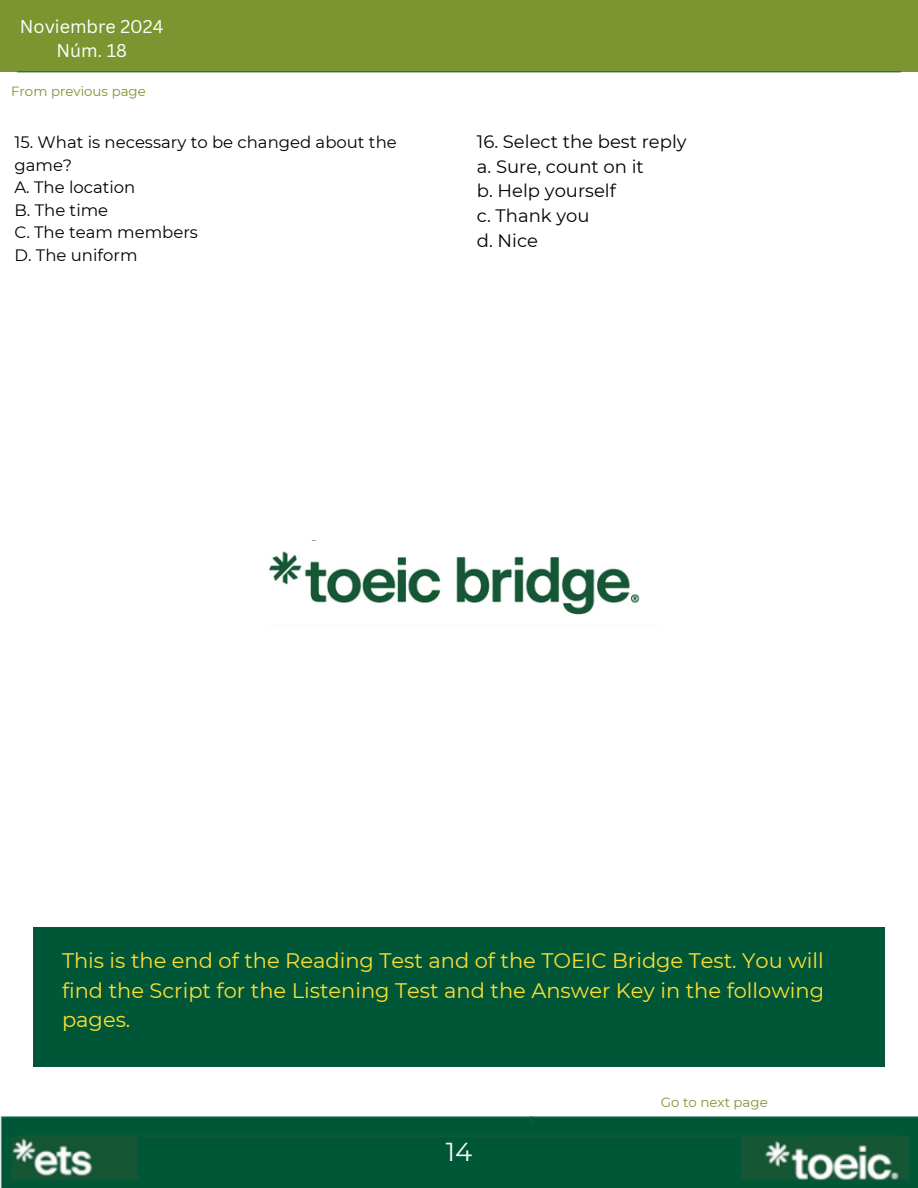
<style>
.page{position:relative;width:918px;height:1188px;background:#fff}
.page>*{position:absolute;margin:0;border:0;box-sizing:border-box;transform-origin:0 0}
.t1{font:25.95px "Montserrat";color:#f7f9f7}
.t2{font:21px/29.2px "Montserrat";color:#ffde32;text-align:justify}
.t3{font:18px/24.8px "Montserrat";color:#000}
.t4{font:18px/24.8px "Canva Sans";color:#fff;text-align:center}
.t5{font:16.5px/22.5px "Montserrat";color:#000}
.t6{font:13.35px "Montserrat";color:#7c9530}
</style>
<div class="page">
<div style="left:0;top:0;width:918px;height:71px;background:#7c9530"></div>
<hr style="left:17px;top:71px;width:884px;height:1px;background:#256135">
<img style="left:0;top:1116px;width:918px;height:72px">
<div style="left:33px;top:928px;width:852px;height:139px;background:#005738"></div>
<img style="left:269px;top:540px;width:371px;height:75px">
<h2 class="t4" style="left:20px;top:13px;width:145px">Noviembre 2024<br>Núm. 18</h2>
<p class="t6" style="left:11px;top:83px;width:136px">From previous page</p>
<h1 class="t5" style="left:14px;top:131px;width:384px">15. What is necessary to be changed about the game?<br>A. The location<br>B. The time<br>C. The team members<br>D. The uniform</h1>
<p class="t3" style="left:477px;top:129px;width:211px">16. Select the best reply a. Sure, count on it<br>b. Help yourself<br>c. Thank you<br>d. Nice</p>
<p class="t2" style="left:62px;top:946px;width:764px">This is the end of the Reading Test and of the TOEIC Bridge Test. You will find the Script for the Listening Test and the Answer Key in the following pages.</p>
<p class="t1" style="left:446px;top:1136px;width:28px">14</p>
<h2 class="t6" style="left:661px;top:1094px;width:108px">Go to next page</h2>
</div>
